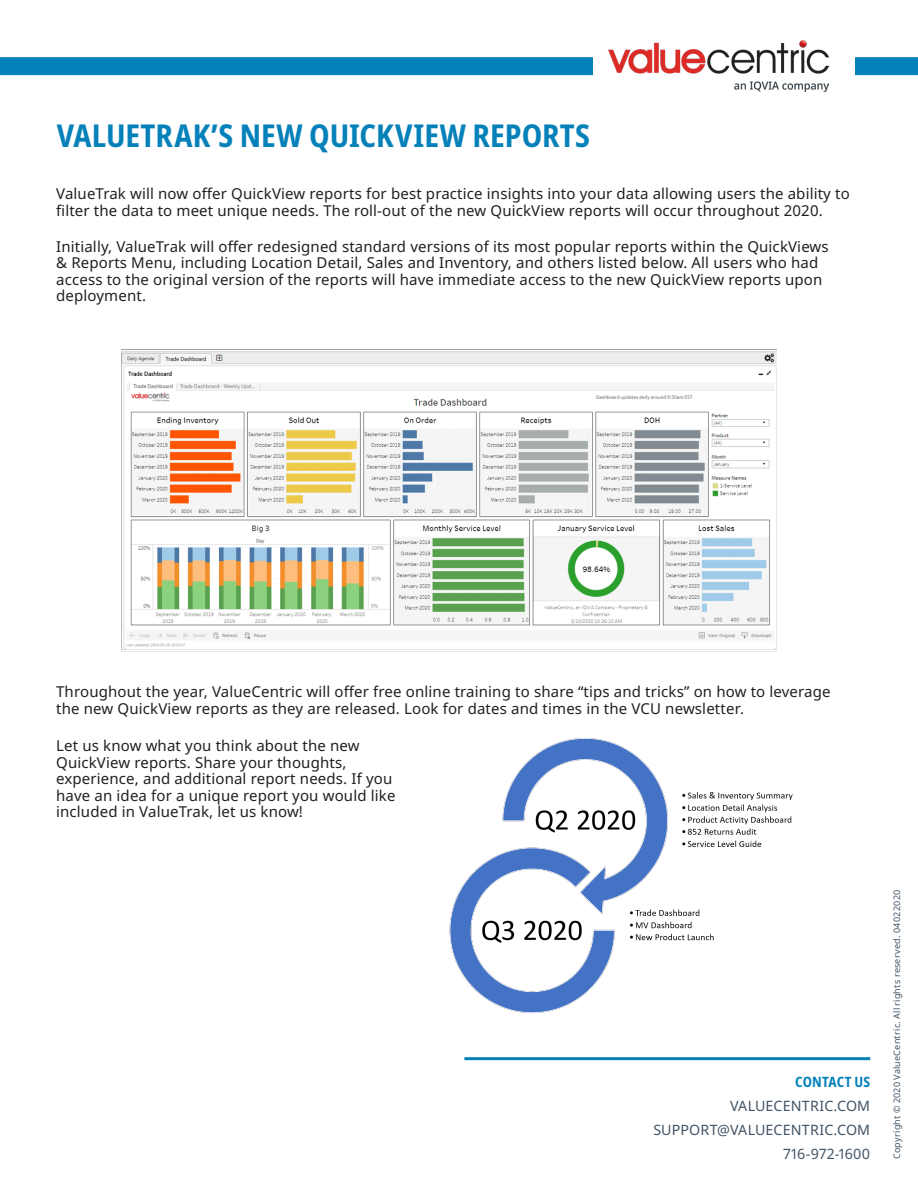
<style>
.page{position:relative;width:918px;height:1188px;background:#fff}
.page>*{position:absolute;margin:0;border:0;box-sizing:border-box;transform-origin:0 0}
.Title_3__lines{font:700 condensed 31.5px "Noto Sans";color:#0581ba}
.t1{font:15px/16.5px "Noto Sans";letter-spacing:.01em;color:#231f20}
.Contact_body_copy{font:14.25px "Noto Sans";letter-spacing:.01em;color:#425465}
.Contact_subheading{font:700 condensed 14.25px "Noto Sans";letter-spacing:.01em;color:#0581ba}
.Copyright{font:9px "Noto Sans";letter-spacing:.025em;color:#425465}
</style>
<div class="page">
<div style="left:0;top:57px;width:918px;height:18px;background:#0581ba"></div>
<div style="left:593px;top:0;width:261px;height:114px;background:#fff"></div>
<img style="left:608px;top:40px;width:221px;height:51px">
<hr style="left:464px;top:1057px;width:406px;height:3px;background:#0581ba">
<img style="left:122px;top:351px;width:654px;height:301px">
<img style="left:449px;top:738px;width:344px;height:274px">
<p class="Title_3__lines" style="left:57px;top:113px;width:535px">VALUETRAK’S NEW QUICKVIEW REPORTS</p>
<p class="t1" style="left:56px;top:186px;width:795px">ValueTrak will now offer QuickView reports for best practice insights into your data allowing users the ability to filter the data to meet unique needs. The roll-out of the new QuickView reports will occur throughout 2020.</p>
<p class="t1" style="left:56px;top:238px;width:774px">Initially, ValueTrak will offer redesigned standard versions of its most popular reports within the QuickViews &amp; Reports Menu, including Location Detail, Sales and Inventory, and others listed below. All users who had access to the original version of the reports will have immediate access to the new QuickView reports upon deployment.</p>
<p class="t1" style="left:56px;top:684px;width:776px">Throughout the year, ValueCentric will offer free online training to share “tips and tricks” on how to leverage the new QuickView reports as they are released. Look for dates and times in the VCU newsletter.</p>
<p class="t1" style="left:56px;top:738px;width:341px">Let us know what you think about the new QuickView reports. Share your thoughts, experience, and additional report needs. If you have an idea for a unique report you would like included in ValueTrak, let us know!</p>
<p class="Contact_subheading" style="left:795px;top:1072px;width:76px">CONTACT US</p>
<p class="Contact_body_copy" style="left:730px;top:1096px;width:142px">VALUECENTRIC.COM</p>
<p class="Contact_body_copy" style="left:653px;top:1120px;width:218px">SUPPORT@VALUECENTRIC.COM</p>
<p class="Contact_body_copy" style="left:783px;top:1144px;width:88px">716-972-1600</p>
<p class="Copyright" style="left:891px;top:1159px;width:271px;rotate:-90deg">Copyright © 2020 ValueCentric. All rights reserved. 04022020</p>
</div>
